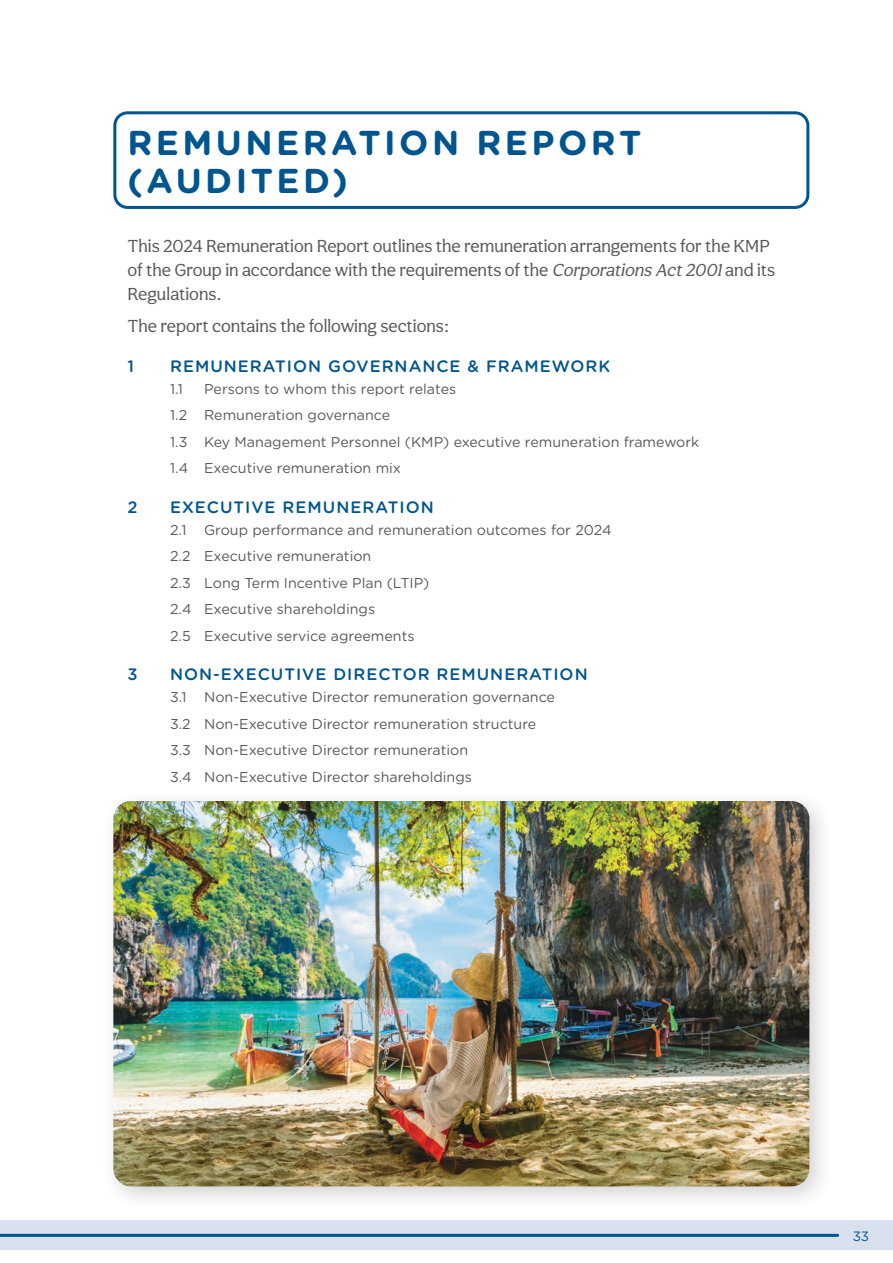
<style>
.page{position:relative;width:893px;height:1263px;background:#fff}
.page>*{position:absolute;margin:0;border:0;box-sizing:border-box;transform-origin:0 0}
.Largest_Header{font:700 34.5px/37.5px "Gotham Rounded";letter-spacing:.1em;color:#00558f}
.Opening_Para{font:18px/24px "Aesthet Nova";color:#58595b}
.Subhead_Medium_Blue{font:500 16.5px "Gotham Rounded";letter-spacing:.06em;color:#00558f}
.Remuneration_Tabs{font:14.25px "Gotham Rounded";color:#58595b}
.t1{font:13.5px "Gotham Rounded";color:#00558f}
.s1{font-style:italic}
</style>
<div class="page">
<div style="left:0;top:1220px;width:893px;height:30px;background:#dae1ee"></div>
<hr style="left:0;top:1234px;width:838px;height:3px;background:#00558f">
<div style="left:113px;top:111px;width:696px;height:98px;border:3px solid #00558f;border-radius:13px"></div>
<div style="left:101px;top:788px;width:733px;height:423px;background:#231f20;opacity:.2"></div>
<img style="left:113px;top:801px;width:696px;height:385px">
<p class="Largest_Header" style="left:128px;top:123px;width:515px">REMUNERATION REPORT (AUDITED)</p>
<p class="Opening_Para" style="left:128px;top:233px;width:649px">This 2024 Remuneration Report outlines the remuneration arrangements for the KMP of the Group in accordance with the requirements of the <span class="s1">Corporations Act2001</span>and its<br>Regulations.</p>
<p class="Opening_Para" style="left:128px;top:314px;width:323px">The report contains the following sections:</p>
<p class="Subhead_Medium_Blue" style="left:128px;top:354px;width:8px">1</p>
<p class="Subhead_Medium_Blue" style="left:170px;top:354px;width:442px">REMUNERATION GOVERNANCE &amp; FRAMEWORK</p>
<p class="Remuneration_Tabs" style="left:170px;top:379px;width:14px">1.1</p>
<p class="Remuneration_Tabs" style="left:204px;top:379px;width:254px">Persons to whom this report relates</p>
<p class="Remuneration_Tabs" style="left:170px;top:405px;width:222px">1.2 Remuneration governance</p>
<p class="Remuneration_Tabs" style="left:170px;top:432px;width:531px">1.3 Key Management Personnel (KMP) executive remuneration framework</p>
<p class="Remuneration_Tabs" style="left:170px;top:458px;width:233px">1.4 Executive remuneration mix</p>
<p class="Subhead_Medium_Blue" style="left:128px;top:495px;width:12px">2</p>
<p class="Subhead_Medium_Blue" style="left:170px;top:495px;width:265px">EXECUTIVE REMUNERATION</p>
<p class="Remuneration_Tabs" style="left:170px;top:520px;width:443px">2.1 Group performance and remuneration outcomes for 2024</p>
<p class="Remuneration_Tabs" style="left:170px;top:546px;width:203px">2.2 Executive remuneration</p>
<p class="Remuneration_Tabs" style="left:170px;top:573px;width:261px">2.3 Long Term Incentive Plan (LTIP)</p>
<p class="Remuneration_Tabs" style="left:170px;top:599px;width:207px">2.4 Executive shareholdings</p>
<p class="Remuneration_Tabs" style="left:170px;top:626px;width:246px">2.5 Executive service agreements</p>
<p class="Subhead_Medium_Blue" style="left:128px;top:662px;width:12px">3</p>
<p class="Subhead_Medium_Blue" style="left:170px;top:662px;width:419px">NON-EXECUTIVE DIRECTOR REMUNERATION</p>
<p class="Remuneration_Tabs" style="left:170px;top:687px;width:386px">3.1 Non-Executive Director remuneration governance</p>
<p class="Remuneration_Tabs" style="left:170px;top:714px;width:368px">3.2 Non-Executive Director remuneration structure</p>
<p class="Remuneration_Tabs" style="left:170px;top:740px;width:300px">3.3 Non-Executive Director remuneration</p>
<p class="Remuneration_Tabs" style="left:170px;top:767px;width:303px">3.4 Non-Executive Director shareholdings</p>
<p class="t1" style="left:853px;top:1227px;width:18px">33</p>
</div>
